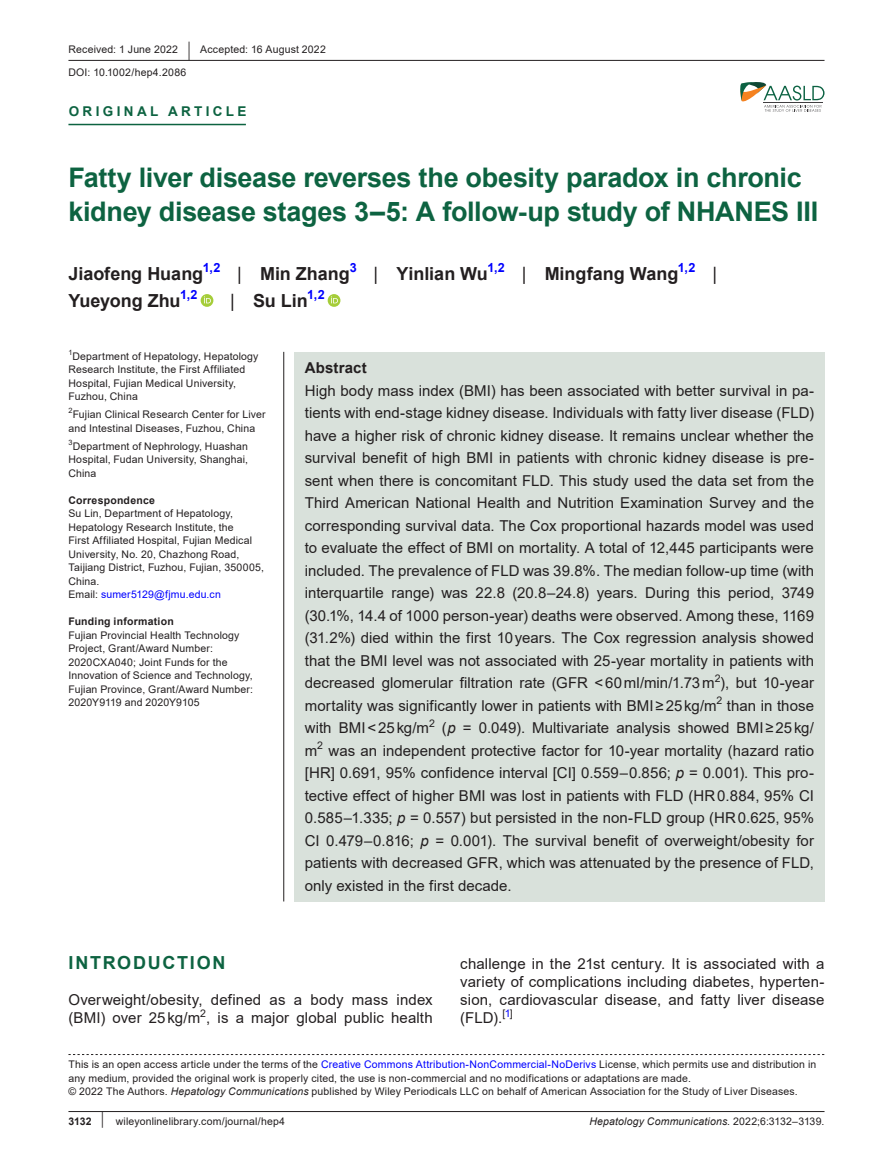
<style>
.page{position:relative;width:893px;height:1174px;background:#fff}
.page>*{position:absolute;margin:0;border:0;box-sizing:border-box;transform-origin:0 0}
.t1{font:700 27px/34.5px "Arial";letter-spacing:-.01em;color:#0d6341}
.t2{font:700 18px "Arial";color:#231f20}
.t3{font:700 18px "Arial";letter-spacing:.095em;color:#0d6341}
.t4{font:18px "Arial";color:#231f20}
.t5{font:15px/22.5px "Arial";letter-spacing:.005em;color:#231f20;text-align:justify}
.t6{font:700 15px "Arial";letter-spacing:.01em;color:#231f20}
.t7{font:700 13.5px "Arial";letter-spacing:.25em;color:#0d6341}
.t8{font:700 12.6px "Arial";color:#00f}
.t9{font:10.5px/13.5px "Arial";letter-spacing:.015em;color:#231f20}
.t10{font:italic 10.5px "Arial";letter-spacing:.015em;color:#231f20}
.t11{font:700 10.5px "Arial";letter-spacing:.02em;color:#231f20}
.s1{font-size:19.5px}
.s2{font-weight:400}
.s3{color:#00f}
.s4{font-style:italic}
.s5{font-weight:700}
.s6{font-size:17.4px}
.s7{font-style:normal}
</style>
<div class="page">
<hr style="left:68px;top:1111px;width:756px;height:1px;background:#231f20">
<svg style="left:740px;top:82px;width:84px;height:30px"></svg>
<hr style="left:68px;top:60px;width:756px;height:1px;background:#231f20">
<hr style="left:68px;top:124px;width:178px;height:1px;background:#0d6341">
<svg style="left:201px;top:294px;width:12px;height:13px"></svg>
<svg style="left:204px;top:296px;width:7px;height:7px"></svg>
<svg style="left:328px;top:294px;width:12px;height:13px"></svg>
<svg style="left:331px;top:296px;width:7px;height:7px"></svg>
<svg style="left:68px;top:1054px;width:756px;height:1px"></svg>
<div style="left:294px;top:352px;width:530px;height:549px;background:#d9e1db"></div>
<hr style="left:283px;top:352px;width:1px;height:549px;background:#231f20">
<p class="t9" style="left:68px;top:38px;width:259px;line-height:22.5px">Received: 1 June 2022 <span class="s1">|</span> Accepted: 16 August 2022<br>DOI: 10.1002/hep4.2086</p>
<p class="t7" style="left:69px;top:102px;width:179px">ORIGINAL ARTICLE</p>
<h1 class="t1" style="left:68px;top:160px;width:751px">Fatty liver disease reverses the obesity paradox in chronic kidney disease stages 3–5: A follow-up study of NHANES III</h1>
<p class="t2" style="left:68px;top:261px;width:136px">Jiaofeng Huang</p>
<p class="t8" style="left:203px;top:258px;width:19px">1,2</p>
<p class="t2" style="left:237px;top:261px;width:114px"><span class="s2">|</span> Min Zhang</p>
<p class="t8" style="left:350px;top:258px;width:9px">3</p>
<p class="t2" style="left:374px;top:261px;width:116px"><span class="s2">|</span> Yinlian Wu</p>
<p class="t8" style="left:487px;top:258px;width:19px">1,2</p>
<p class="t2" style="left:522px;top:261px;width:158px"><span class="s2">|</span> Mingfang Wang</p>
<p class="t8" style="left:678px;top:258px;width:19px">1,2</p>
<p class="t4" style="left:712px;top:261px;width:6px">|</p>
<p class="t2" style="left:68px;top:288px;width:114px">Yueyong Zhu</p>
<p class="t8" style="left:180px;top:285px;width:19px">1,2</p>
<p class="t2" style="left:230px;top:288px;width:79px"><span class="s2">|</span> Su Lin</p>
<p class="t8" style="left:307px;top:285px;width:19px">1,2</p>
<p class="t9" style="left:68px;top:349px;width:192px"><sup>1</sup>Department of Hepatology, Hepatology Research Institute, the First Affiliated Hospital, Fujian Medical University, Fuzhou, China</p>
<p class="t9" style="left:68px;top:407px;width:199px"><sup>2</sup>Fujian Clinical Research Center for Liver and Intestinal Diseases, Fuzhou, China</p>
<p class="t9" style="left:68px;top:439px;width:181px;text-align:justify"><sup>3</sup>Department of Nephrology, Huashan Hospital, Fudan University, Shanghai, China</p>
<p class="t11" style="left:68px;top:492px;width:88px">Correspondence</p>
<p class="t9" style="left:68px;top:506px;width:197px">Su Lin, Department of Hepatology, Hepatology Research Institute, the<br>First Affiliated Hospital, Fujian Medical University, No. 20, Chazhong Road, Taijiang District, Fuzhou, Fujian, 350005, China.<br>Email: <span class="s3">sumer5129@fjmu.edu.cn</span></p>
<p class="t11" style="left:68px;top:614px;width:107px">Funding information</p>
<p class="t9" style="left:68px;top:628px;width:186px">Fujian Provincial Health Technology Project, Grant/Award Number:<br>2020CXA040; Joint Funds for the Innovation of Science and Technology, Fujian Province, Grant/Award Number:<br>2020Y9119 and 2020Y9105</p>
<p class="t6" style="left:305px;top:357px;width:64px">Abstract</p>
<p class="t5" style="left:305px;top:379px;width:511px">High body mass index (BMI) has been associated with better survival in pa&shy;tients with end-stage kidney disease. Individuals with fatty liver disease (FLD) have a higher risk of chronic kidney disease. It remains unclear whether the survival benefit of high BMI in patients with chronic kidney disease is pre&shy;sent when there is concomitant FLD. This study used the data set from the Third American National Health and Nutrition Examination Survey and the corresponding survival data. The Cox proportional hazards model was used to evaluate the effect of BMI on mortality. A total of 12,445 participants were included. The prevalence of FLD was 39.8%. The median follow-up time (with interquartile range) was 22.8 (20.8–24.8) years. During this period, 3749 (30.1%, 14.4 of 1000 person-year) deaths were observed. Among these, 1169 (31.2%) died within the first 10years. The Cox regression analysis showed that the BMI level was not associated with 25-year mortality in patients with decreased glomerular filtration rate (GFR &lt;60ml/min/1.73m ), but 10-year</p>
<p class="t9" style="left:715px;top:671px;width:7px">2</p>
<p class="t5" style="left:305px;top:694px;width:413px">mortality was significantly lower in patients with BMI≥25kg/m</p>
<p class="t9" style="left:716px;top:693px;width:7px">2</p>
<p class="t5" style="left:727px;top:694px;width:89px">than in those</p>
<p class="t5" style="left:305px;top:717px;width:126px">with BMI&lt;25kg/m</p>
<p class="t9" style="left:429px;top:716px;width:7px">2</p>
<p class="t5" style="left:442px;top:717px;width:374px">(<span class="s4">p</span> = 0.049). Multivariate analysis showed BMI≥25kg/</p>
<p class="t5" style="left:305px;top:739px;width:14px">m</p>
<p class="t9" style="left:317px;top:738px;width:7px">2</p>
<p class="t5" style="left:305px;top:739px;width:511px;text-indent:24px">was an independent protective factor for 10-year mortality (hazard ratio [HR] 0.691, 95% confidence interval [CI] 0.559–0.856; <span class="s4">p</span> = 0.001). This pro&shy;tective effect of higher BMI was lost in patients with FLD (HR0.884, 95% CI 0.585–1.335; <span class="s4">p</span> = 0.557) but persisted in the non-FLD group (HR0.625, 95% CI 0.479–0.816; <span class="s4">p</span> = 0.001). The survival benefit of overweight/obesity for patients with decreased GFR, which was attenuated by the presence of FLD, only existed in the first decade.</p>
<p class="t3" style="left:68px;top:950px;width:159px">INTRODUCTION</p>
<p class="t5" style="left:68px;top:991px;width:366px;line-height:18px">Overweight/obesity, defined as a body mass index (BMI) over 25kg/m , is a major global public health</p>
<p class="t9" style="left:200px;top:1006px;width:7px">2</p>
<p class="t5" style="left:460px;top:955px;width:366px;line-height:18px">challenge in the 21st century. It is associated with a variety of complications including diabetes, hyperten&shy;sion, cardiovascular disease, and fatty liver disease (FLD).</p>
<p class="t9" style="left:502px;top:1006px;width:12px">[<span class="s3">1</span>]</p>
<p class="t9" style="left:68px;top:1057px;width:749px">This is an open access article under the terms of the <span class="s3">Creative Commons Attribution-NonCommercial-NoDerivs</span> License, which permits use and distribution in any medium, provided the original work is properly cited, the use is non-commercial and no modifications or adaptations are made.<br>© 2022 The Authors. <span class="s4">Hepatology Communications</span> published by Wiley Periodicals LLC on behalf of American Association for the Study of Liver Diseases.</p>
<p class="t9" style="left:68px;top:1114px;width:218px"><span class="s5">3132</span> <span class="s6">|</span> wileyonlinelibrary.com/journal/hep4</p>
<p class="t10" style="left:589px;top:1115px;width:237px">Hepatology Communications<span class="s7">. 2022;6:3132–3139.</span></p>
</div>
